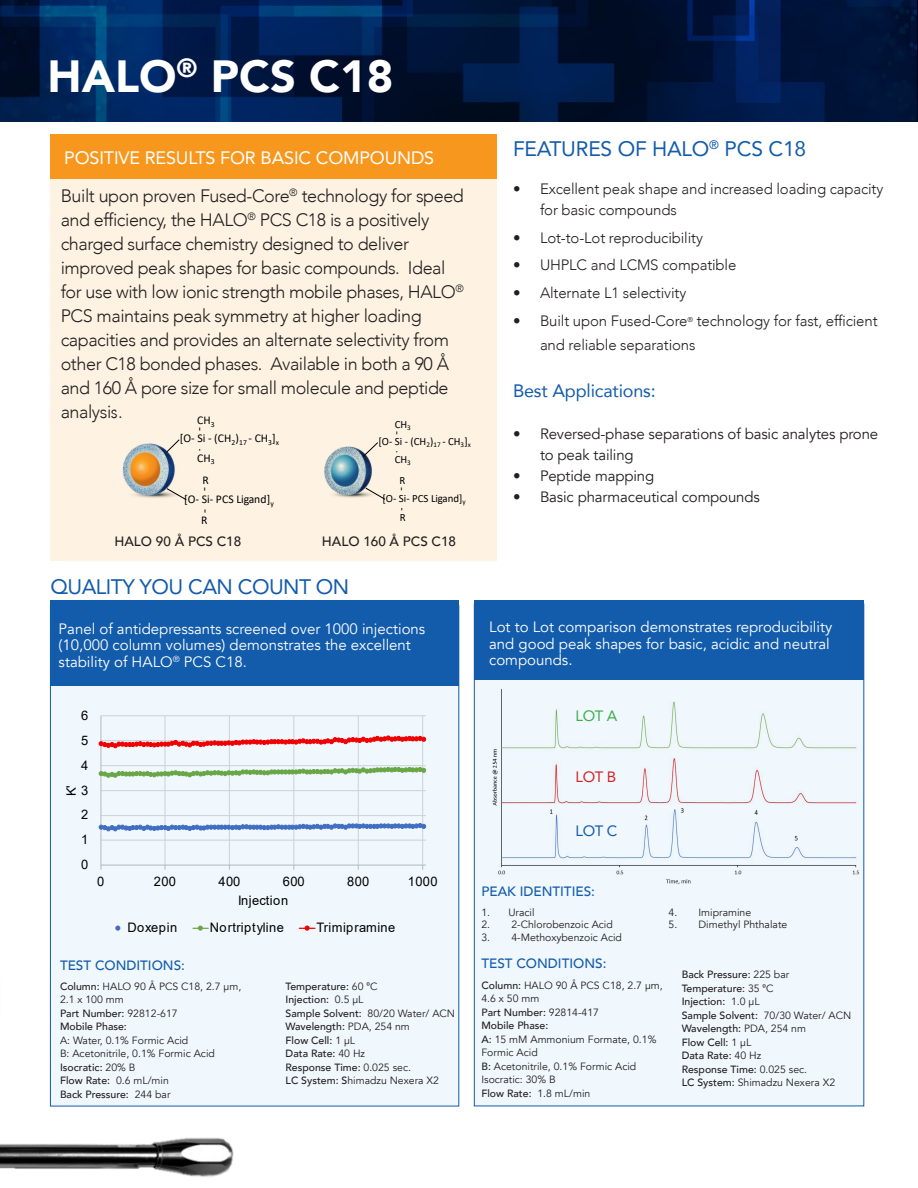
<style>
.page{position:relative;width:918px;height:1188px;background:#fff}
.page>*{position:absolute;margin:0;border:0;box-sizing:border-box;transform-origin:0 0}
.t1{font:900 45px "Avenir";color:#fff}
.t2{font:21px "Avenir";letter-spacing:-.025em;color:#135cab}
.t3{font:300 18px/24px "Avenir";letter-spacing:-.025em;color:#231f20}
.t4{font:18px "Avenir";letter-spacing:-.01em;color:#fff}
.t5{font:18px "Avenir";letter-spacing:-.01em;color:#135cab}
.t6{font:15px/16.5px "Avenir";color:#fff}
.t7{font:300 15px/21px "Avenir";letter-spacing:-.01em;color:#231f20}
.t8{font:15px/21px "Avenir";letter-spacing:-.01em;color:#231f20}
.t9{font:15px "Avenir";color:#40ae49}
.t10{font:15px "Avenir";color:#d1232a}
.t11{font:15px "Avenir";color:#135cab}
.Headline{font:500 13.5px "Avenir";color:#135cab}
.t12{font:500 13.5px "Avenir";color:#231f20}
.t13{font:13.2px "Calibri";color:#000}
.t14{font:13.05px "Arial";letter-spacing:.03em;color:#000}
.t15{font:12.9px "Arial";color:#000}
.t16{font:12.15px "Calibri";color:#000}
.t17{font:11.85px/18.5px "Calibri";color:#000}
.t18{font:11.1px/17.1px "Calibri";color:#000}
.t19{font:500 10.5px "Avenir";color:#231f20}
.t20{font:10.5px/13.5px "Avenir";color:#231f20}
.s1{font-weight:500}
.s2{font-weight:400}
.s3{font-family:"Minion Pro";font-weight:400}
</style>
<div class="page">
<img style="left:0;top:1137px;width:234px;height:40px">
<div style="left:50px;top:134px;width:447px;height:427px;background:#fef3e3"></div>
<div style="left:50px;top:605px;width:409px;height:501px;background:#f0f7fd;border:1px solid #135cab"></div>
<div style="left:474px;top:604px;width:390px;height:502px;background:#f0f7fd;border:1px solid #135cab"></div>
<div style="left:50px;top:600px;width:409px;height:86px;background:#135cab"></div>
<div style="left:474px;top:600px;width:390px;height:80px;background:#135cab"></div>
<img style="left:492px;top:689px;width:367px;height:196px">
<svg style="left:98px;top:715px;width:329px;height:216px"></svg>
<img style="left:122px;top:443px;width:53px;height:55px">
<svg style="left:166px;top:439px;width:14px;height:13px"></svg>
<svg style="left:166px;top:488px;width:21px;height:12px"></svg>
<img style="left:324px;top:446px;width:48px;height:52px">
<svg style="left:363px;top:442px;width:15px;height:15px"></svg>
<svg style="left:365px;top:488px;width:20px;height:12px"></svg>
<div style="left:50px;top:134px;width:447px;height:45px;background:#f7971d"></div>
<img style="left:0;top:0;width:918px;height:121px">
<p class="t1" style="left:48px;top:38px;width:347px">HALO<sup>®</sup> PCS C18</p>
<p class="t4" style="left:64px;top:143px;width:371px">POSITIVE RESULTS FOR BASIC COMPOUNDS</p>
<p class="t3" style="left:61px;top:183px;width:405px">Built upon proven Fused-Core<sup>®</sup> technology for speed and efficiency, the HALO<sup>®</sup> PCS C18 is a positively charged surface chemistry designed to deliver improved peak shapes for basic compounds. Ideal for use with low ionic strength mobile phases, HALO<sup>® </sup>PCS maintains peak symmetry at higher loading capacities and provides an alternate selectivity from other C18 bonded phases. Available in both a 90 Å and 160 Å pore size for small molecule and peptide analysis.</p>
<p class="t17" style="left:180px;top:410px;width:101px;text-indent:17px">CH<sub>3<br></sub>[O- Si - (CH<sub>2</sub>)<sub>17</sub> - CH<sub>3</sub>]<sub>x</sub></p>
<p class="t18" style="left:379px;top:415px;width:94px;text-indent:16px">CH<sub>3<br></sub>[O- Si - (CH<sub>2</sub>)<sub>17</sub> - CH<sub>3</sub>]<sub>x</sub></p>
<p class="t13" style="left:210px;top:427px;width:6px;rotate:90deg">-</p>
<p class="t17" style="left:197px;top:448px;width:19px">CH<sub>3</sub></p>
<p class="t17" style="left:184px;top:490px;width:91px">[O- Si- PCS Ligand]<sub>y</sub></p>
<p class="t16" style="left:406px;top:431px;width:5px;rotate:90deg">-</p>
<p class="t18" style="left:395px;top:450px;width:18px">CH<sub>3</sub></p>
<p class="t13" style="left:210px;top:447px;width:6px;rotate:90deg">-</p>
<p class="t16" style="left:406px;top:449px;width:5px;rotate:90deg">-</p>
<p class="t17" style="left:202px;top:471px;width:8px">R</p>
<p class="t13" style="left:215px;top:509px;width:6px;rotate:90deg">-</p>
<p class="t18" style="left:400px;top:471px;width:7px">R</p>
<p class="t16" style="left:411px;top:487px;width:5px;rotate:90deg">-</p>
<p class="t18" style="left:400px;top:509px;width:7px">R</p>
<p class="t13" style="left:215px;top:487px;width:6px;rotate:90deg">-</p>
<p class="t17" style="left:201px;top:510px;width:8px">R</p>
<p class="t18" style="left:383px;top:489px;width:85px">[O- Si- PCS Ligand]<sub>y</sub></p>
<p class="t16" style="left:411px;top:507px;width:5px;rotate:90deg">-</p>
<p class="t12" style="left:114px;top:530px;width:128px">HALO 90 Å PCS C18</p>
<p class="t12" style="left:322px;top:530px;width:136px">HALO 160 Å PCS C18</p>
<p class="t2" style="left:50px;top:570px;width:300px">QUALITY YOU CAN COUNT ON</p>
<p class="t2" style="left:513px;top:131px;width:295px">FEATURES OF HALO<sup>®</sup> PCS C18</p>
<p class="t7" style="left:540px;top:178px;width:345px;text-indent:-27px">• Excellent peak shape and increased loading capacity for basic compounds</p>
<p class="t7" style="left:513px;top:227px;width:191px">• Lot-to-Lot reproducibility</p>
<p class="t7" style="left:513px;top:255px;width:225px">• UHPLC and LCMS compatible</p>
<p class="t7" style="left:513px;top:282px;width:175px">• Alternate L1 selectivity</p>
<p class="t7" style="left:540px;top:309px;width:339px;line-height:24px;text-indent:-27px">• Built upon Fused-Core<sup>®</sup> technology for fast, efficient and reliable separations</p>
<p class="t5" style="left:513px;top:376px;width:144px">Best Applications:</p>
<p class="t8" style="left:540px;top:424px;width:340px;text-indent:-27px">• Reversed-phase separations of basic analytes prone to peak tailing</p>
<p class="t8" style="left:513px;top:466px;width:143px">• Peptide mapping</p>
<p class="t8" style="left:513px;top:487px;width:248px">• Basic pharmaceutical compounds</p>
<p class="t6" style="left:59px;top:620px;width:368px">Panel of antidepressants screened over 1000 injections (10,000 column volumes) demonstrates the excellent stability of HALO<sup>®</sup> PCS C18.</p>
<p class="t6" style="left:489px;top:619px;width:345px">Lot to Lot comparison demonstrates reproducibility and good peak shapes for basic, acidic and neutral compounds.</p>
<p class="t14" style="left:81px;top:706px;width:9px">6</p>
<p class="t14" style="left:81px;top:731px;width:9px">5</p>
<p class="t14" style="left:81px;top:756px;width:9px">4</p>
<p class="t14" style="left:81px;top:781px;width:9px">3</p>
<p class="t15" style="left:62px;top:796px;width:12px;rotate:-90deg">K'</p>
<p class="t14" style="left:81px;top:806px;width:9px">2</p>
<p class="t14" style="left:81px;top:831px;width:9px">1</p>
<p class="t14" style="left:81px;top:856px;width:9px">0</p>
<p class="t14" style="left:97px;top:873px;width:9px">0</p>
<p class="t14" style="left:154px;top:873px;width:24px">200</p>
<p class="t14" style="left:218px;top:873px;width:24px">400</p>
<p class="t14" style="left:283px;top:873px;width:24px">600</p>
<p class="t14" style="left:347px;top:873px;width:24px">800</p>
<p class="t14" style="left:408px;top:873px;width:31px">1000</p>
<p class="t14" style="left:238px;top:891px;width:52px">Injection</p>
<p class="t14" style="left:127px;top:919px;width:51px">Doxepin</p>
<p class="t14" style="left:210px;top:919px;width:76px">Nortriptyline</p>
<p class="t14" style="left:317px;top:919px;width:80px">Trimipramine</p>
<p class="Headline" style="left:60px;top:953px;width:126px">TEST CONDITIONS:</p>
<p class="t20" style="left:60px;top:980px;width:183px"><span class="s1">Column:</span> HALO 90 Å PCS C18, 2.7 µm,</p>
<p class="t20" style="left:60px;top:993px;width:65px">2.1 x 100 mm</p>
<p class="t19" style="left:60px;top:1004px;width:119px">Part Number: <span class="s2">92812-617</span></p>
<p class="t19" style="left:60px;top:1018px;width:68px">Mobile Phase:</p>
<p class="t20" style="left:60px;top:1034px;width:130px">A: Water, 0.1% Formic Acid</p>
<p class="t20" style="left:60px;top:1047px;width:156px">B: Acetonitrile, 0.1% Formic Acid</p>
<p class="t19" style="left:60px;top:1058px;width:77px">Isocratic: <span class="s2">20% B</span></p>
<p class="t19" style="left:60px;top:1072px;width:110px">Flow Rate: <span class="s2">0.6 mL/min</span></p>
<p class="t19" style="left:60px;top:1085px;width:112px">Back Pressure: <span class="s2">244 bar</span></p>
<p class="t19" style="left:286px;top:977px;width:93px">Temperature: <span class="s2">60</span> <span class="s3">⁰</span><span class="s2">C</span></p>
<p class="t19" style="left:286px;top:991px;width:80px">Injection: <span class="s2">0.5 µL</span></p>
<p class="t19" style="left:286px;top:1004px;width:171px">Sample Solvent: <span class="s2">80/20 Water/ ACN</span></p>
<p class="t19" style="left:286px;top:1018px;width:126px">Wavelength: <span class="s2">PDA, 254 nm</span></p>
<p class="t19" style="left:286px;top:1031px;width:71px">Flow Cell: <span class="s2">1 µL</span></p>
<p class="t19" style="left:286px;top:1045px;width:81px">Data Rate: <span class="s2">40 Hz</span></p>
<p class="t19" style="left:286px;top:1058px;width:127px">Response Time: <span class="s2">0.025 sec.</span></p>
<p class="t20" style="left:286px;top:1074px;width:155px"><span class="s1">LC System: S</span>himadzu Nexera X2</p>
<p class="t9" style="left:576px;top:704px;width:43px">LOT A</p>
<p class="t10" style="left:576px;top:764px;width:42px">LOT B</p>
<p class="t11" style="left:576px;top:819px;width:43px">LOT C</p>
<p class="Headline" style="left:481px;top:880px;width:115px">PEAK IDENTITIES:</p>
<p class="t20" style="left:481px;top:905px;width:55px">1. Uracil</p>
<p class="t20" style="left:481px;top:918px;width:133px">2. 2-Chlorobenzoic Acid</p>
<p class="t20" style="left:481px;top:931px;width:142px">3. 4-Methoxybenzoic Acid</p>
<p class="t20" style="left:669px;top:905px;width:84px">4. Imipramine</p>
<p class="t20" style="left:669px;top:918px;width:120px">5. Dimethyl Phthalate</p>
<p class="Headline" style="left:481px;top:951px;width:126px">TEST CONDITIONS:</p>
<p class="t20" style="left:481px;top:979px;width:183px"><span class="s1">Column:</span> HALO 90 Å PCS C18, 2.7 µm,<br>4.6 x 50 mm</p>
<p class="t19" style="left:481px;top:1003px;width:119px">Part Number: <span class="s2">92814-417</span></p>
<p class="t19" style="left:481px;top:1017px;width:68px">Mobile Phase:</p>
<p class="t20" style="left:481px;top:1033px;width:177px"><span class="s1">A:</span> 15 mM Ammonium Formate, 0.1%<br>Formic Acid</p>
<p class="t20" style="left:481px;top:1060px;width:156px"><span class="s1">B:</span> Acetonitrile, 0.1% Formic Acid</p>
<p class="t20" style="left:481px;top:1073px;width:76px">Isocratic: 30% B</p>
<p class="t19" style="left:481px;top:1084px;width:110px">Flow Rate: <span class="s2">1.8 mL/min</span></p>
<p class="t19" style="left:682px;top:966px;width:109px">Back Pressure: <span class="s2">225 bar</span></p>
<p class="t19" style="left:682px;top:979px;width:93px">Temperature: <span class="s2">35</span> <span class="s3">⁰</span><span class="s2">C</span></p>
<p class="t19" style="left:682px;top:993px;width:80px">Injection: <span class="s2">1.0 µL</span></p>
<p class="t19" style="left:682px;top:1006px;width:171px">Sample Solvent: <span class="s2">70/30 Water/ ACN</span></p>
<p class="t19" style="left:682px;top:1020px;width:126px">Wavelength: <span class="s2">PDA, 254 nm</span></p>
<p class="t19" style="left:682px;top:1033px;width:71px">Flow Cell: <span class="s2">1 µL</span></p>
<p class="t19" style="left:682px;top:1047px;width:81px">Data Rate: <span class="s2">40 Hz</span></p>
<p class="t19" style="left:682px;top:1060px;width:127px">Response Time: <span class="s2">0.025 sec.</span></p>
<p class="t20" style="left:682px;top:1076px;width:155px"><span class="s1">LC System:</span> Shimadzu Nexera X2</p>
</div>
